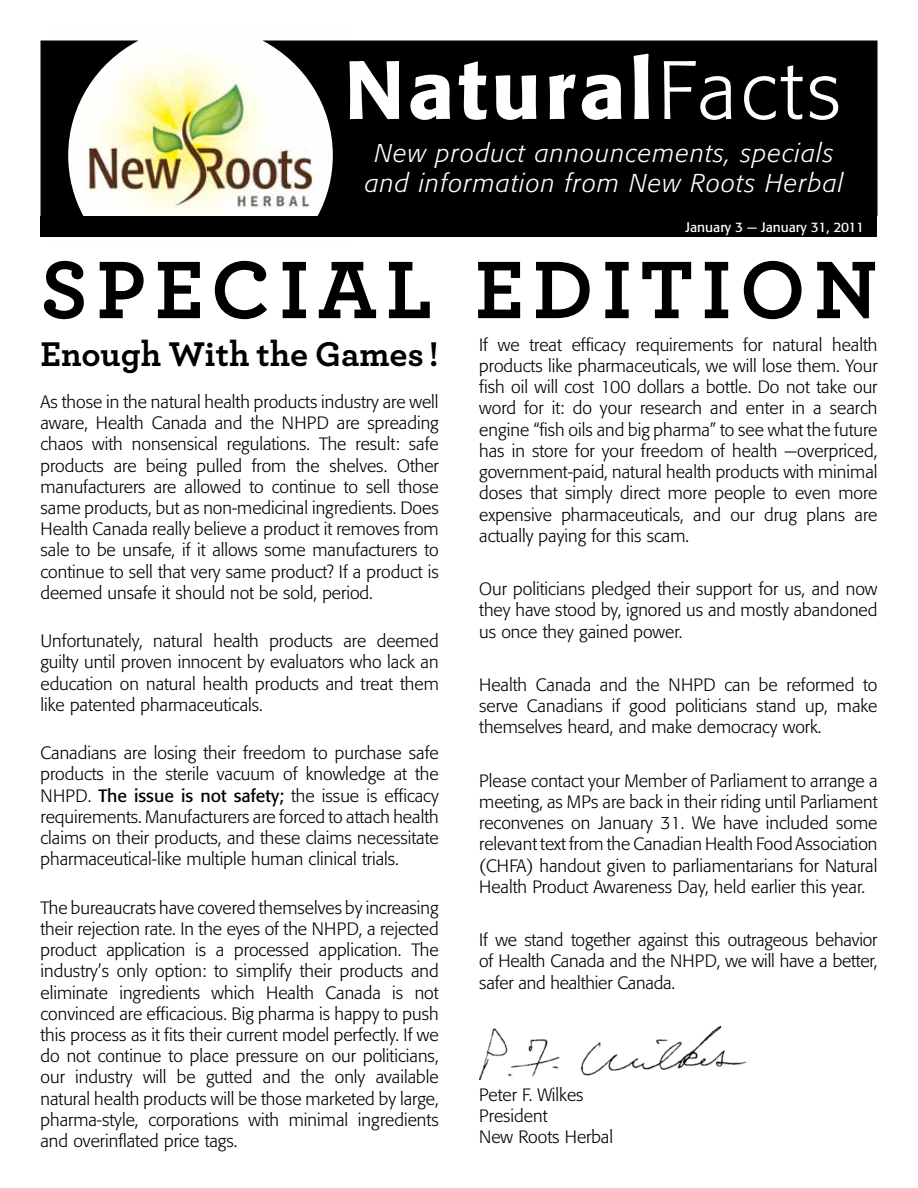
<style>
.page{position:relative;width:918px;height:1188px;background:#fff}
.page>*{position:absolute;margin:0;border:0;box-sizing:border-box;transform-origin:0 0}
.t1{font:700 85.5px "Archer";letter-spacing:.1em;color:#000}
.t2{font:500 81.75px "Formata";letter-spacing:.05em;color:#fff}
.t3{font:700 36px "Archer";color:#000}
.t4{font:italic 300 25.5px/30.6px "Formata";letter-spacing:.05em;color:#fff;text-align:center}
.t5{font:300 17.7px/21.3px "Formata";color:#000;text-align:justify}
.t6{font:13.65px "Formata";color:#fff}
.s1{font-weight:300}
.s2{font-weight:400}
</style>
<div class="page">
<img style="left:50px;top:236px;width:301px;height:1px">
<svg style="left:40px;top:40px;width:838px;height:176px;fill:#000"></svg>
<div style="left:40px;top:216px;width:838px;height:20px;background:#000"></div>
<img style="left:479px;top:1026px;width:267px;height:54px">
<h2 class="t2" style="left:345px;top:40px;width:498px">Natural<span class="s1">Facts</span></h2>
<h3 class="t4" style="left:365px;top:138px;width:480px">New product announcements, specials and information from New Roots Herbal</h3>
<p class="t6" style="left:686px;top:218px;width:180px">January 3 — January 31, 2011</p>
<h1 class="t1" style="left:40px;top:222px;width:839px">SPECIAL EDITION</h1>
<h3 class="t3" style="left:40px;top:326px;width:400px">Enough With the Games !</h3>
<p class="t5" style="left:40px;top:391px;width:400px">As those in the natural health products industry are well aware, Health Canada and the NHPD are spreading chaos with nonsensical regulations. The result: safe products are being pulled from the shelves. Other manufacturers are allowed to continue to sell those same products, but as non-medicinal ingredients. Does Health Canada really believe a product it removes from sale to be unsafe, if it allows some manufacturers to continue to sell that very same product? If a product is deemed unsafe it should not be sold, period.</p>
<p class="t5" style="left:40px;top:630px;width:400px">Unfortunately, natural health products are deemed guilty until proven innocent by evaluators who lack an education on natural health products and treat them like patented pharmaceuticals.</p>
<p class="t5" style="left:40px;top:742px;width:400px">Canadians are losing their freedom to purchase safe products in the sterile vacuum of knowledge at the NHPD. <span class="s2">The issue is not safety;</span> the issue is efficacy requirements. Manufacturers are forced to attach health claims on their products, and these claims necessitate pharmaceutical-like multiple human clinical trials.</p>
<p class="t5" style="left:40px;top:897px;width:400px">The bureaucrats have covered themselves by increasing their rejection rate. In the eyes of the NHPD, a rejected product application is a processed application. The industry’s only option: to simplify their products and eliminate ingredients which Health Canada is not convinced are efficacious. Big pharma is happy to push this process as it fits their current model perfectly. If we do not continue to place pressure on our politicians, our industry will be gutted and the only available natural health products will be those marketed by large, pharma-style, corporations with minimal ingredients and overinflated price tags.</p>
<p class="t5" style="left:479px;top:334px;width:400px">If we treat efficacy requirements for natural health products like pharmaceuticals, we will lose them. Your fish oil will cost 100 dollars a bottle. Do not take our word for it: do your research and enter in a search engine “fish oils and big pharma” to see what the future has in store for your freedom of health —overpriced, government-paid, natural health products with minimal doses that simply direct more people to even more expensive pharmaceuticals, and our drug plans are actually paying for this scam.</p>
<p class="t5" style="left:479px;top:578px;width:400px">Our politicians pledged their support for us, and now they have stood by, ignored us and mostly abandoned us once they gained power.</p>
<p class="t5" style="left:479px;top:674px;width:400px">Health Canada and the NHPD can be reformed to serve Canadians if good politicians stand up, make themselves heard, and make democracy work.</p>
<p class="t5" style="left:479px;top:770px;width:400px">Please contact your Member of Parliament to arrange a meeting, as MPs are back in their riding until Parliament reconvenes on January 31. We have included some relevant text from the Canadian Health Food Association (CHFA) handout given to parliamentarians for Natural Health Product Awareness Day, held earlier this year.</p>
<p class="t5" style="left:479px;top:930px;width:400px">If we stand together against this outrageous behavior of Health Canada and the NHPD, we will have a better, safer and healthier Canada.</p>
<p class="t5" style="left:479px;top:1084px;width:135px;text-align:left">Peter F. Wilkes<br>President<br>New Roots Herbal</p>
</div>
